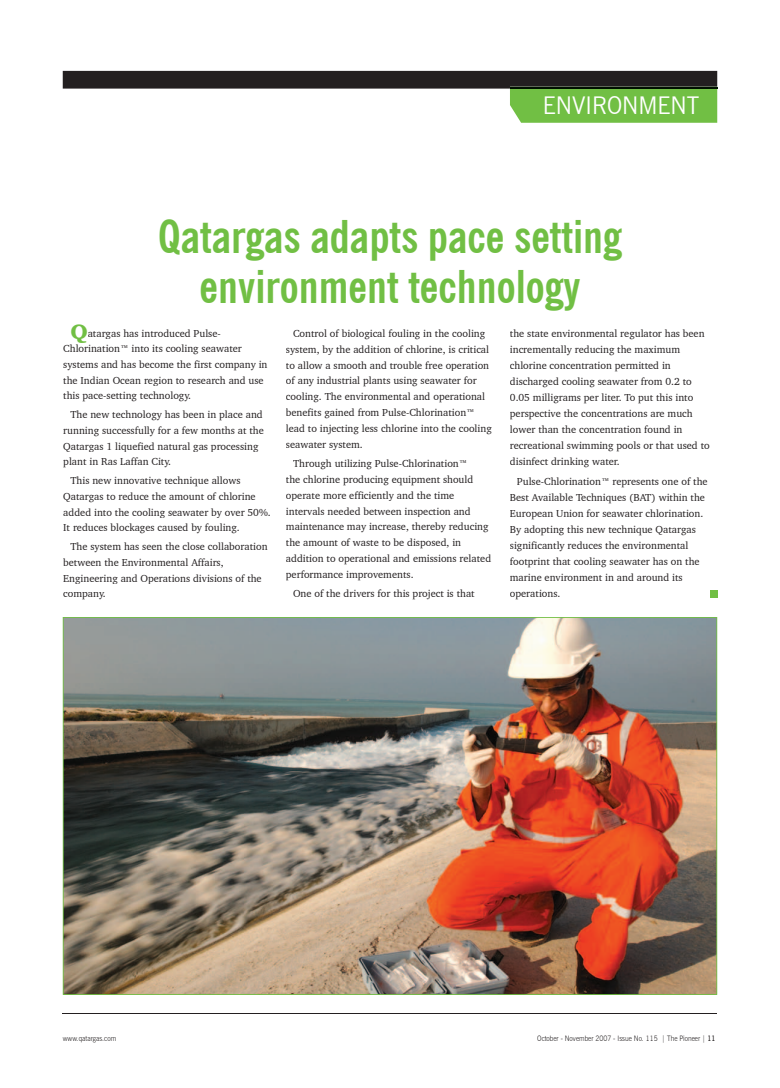
<style>
.page{position:relative;width:780px;height:1088px;background:#fff}
.page>*{position:absolute;margin:0;border:0;box-sizing:border-box;transform-origin:0 0}
.t1{font:700 condensed 45px/50px "News Gothic BT";color:#71bf44;text-align:center}
.t2{font:24.5px "News Gothic BT";color:#fff;scale:.93 1}
.t3{font:10.38px/16px "Charter BT";color:#231f20}
.t4{font:300 7.5px "News Gothic BT";color:#231f20;scale:.89 1}
.s1{font-weight:900;font-size:21.25px;color:#71bf44}
.s2{font-weight:600}
</style>
<div class="page">
<hr style="left:63px;top:1013px;width:654px;height:1px;background:#231f20">
<div style="left:710px;top:591px;width:7px;height:7px;background:#71bf44"></div>
<img style="left:63px;top:617px;width:654px;height:378px">
<svg style="left:63px;top:71px;width:654px;height:52px"></svg>
<hr style="left:510px;top:87px;width:207px;height:2px;background:#001000">
<h2 class="t2" style="left:542px;top:90px;width:170px">ENVIRONMENT</h2>
<h1 class="t1" style="left:158px;top:212px;width:465px">Qatargas adapts pace setting environment technology</h1>
<p class="t3" style="left:286px;top:325px;width:207px;text-indent:7px">Control of biological fouling in the cooling system, by the addition of chlorine, is critical to allow a smooth and trouble free operation of any industrial plants using seawater for cooling. The environmental and operational benefits gained from Pulse-Chlorination™ lead to injecting less chlorine into the cooling seawater system.</p>
<p class="t3" style="left:286px;top:455px;width:207px;text-indent:7px">Through utilizing Pulse-Chlorination™<br>the chlorine producing equipment should operate more efficiently and the time intervals needed between inspection and maintenance may increase, thereby reducing the amount of waste to be disposed, in addition to operational and emissions related performance improvements.</p>
<p class="t3" style="left:293px;top:585px;width:183px">One of the drivers for this project is that</p>
<p class="t3" style="left:63px;top:325px;width:206px;line-height:15.6px;text-indent:7px"><span class="s1">Q</span>atargas has introduced Pulse-Chlorination™ into its cooling seawater systems and has become the first company in the Indian Ocean region to research and use this pace-setting technology.</p>
<p class="t3" style="left:63px;top:407px;width:202px;line-height:15.6px;text-indent:7px">The new technology has been in place and running successfully for a few months at the Qatargas 1 liquefied natural gas processing plant in Ras Laffan City.</p>
<p class="t3" style="left:63px;top:473px;width:209px;line-height:15.6px;text-indent:7px">This new innovative technique allows Qatargas to reduce the amount of chlorine added into the cooling seawater by over 50%.<br>It reduces blockages caused by fouling.</p>
<p class="t3" style="left:63px;top:539px;width:206px;line-height:15.6px;text-indent:7px">The system has seen the close collaboration between the Environmental Affairs, Engineering and Operations divisions of the company.</p>
<p class="t3" style="left:510px;top:325px;width:201px">the state environmental regulator has been incrementally reducing the maximum chlorine concentration permitted in discharged cooling seawater from 0.2 to 0.05 milligrams per liter. To put this into perspective the concentrations are much lower than the concentration found in recreational swimming pools or that used to disinfect drinking water.</p>
<p class="t3" style="left:510px;top:473px;width:199px;text-indent:7px">Pulse-Chlorination™ represents one of the Best Available Techniques (BAT) within the European Union for seawater chlorination.<br>By adopting this new technique Qatargas significantly reduces the environmental footprint that cooling seawater has on the marine environment in and around its operations.</p>
<p class="t4" style="left:63px;top:1033px;width:62px">www.qatargas.com</p>
<p class="t4" style="left:537px;top:1033px;width:202px">October - November 2007 - Issue No. 115 | The Pioneer | <span class="s2">11</span></p>
</div>
